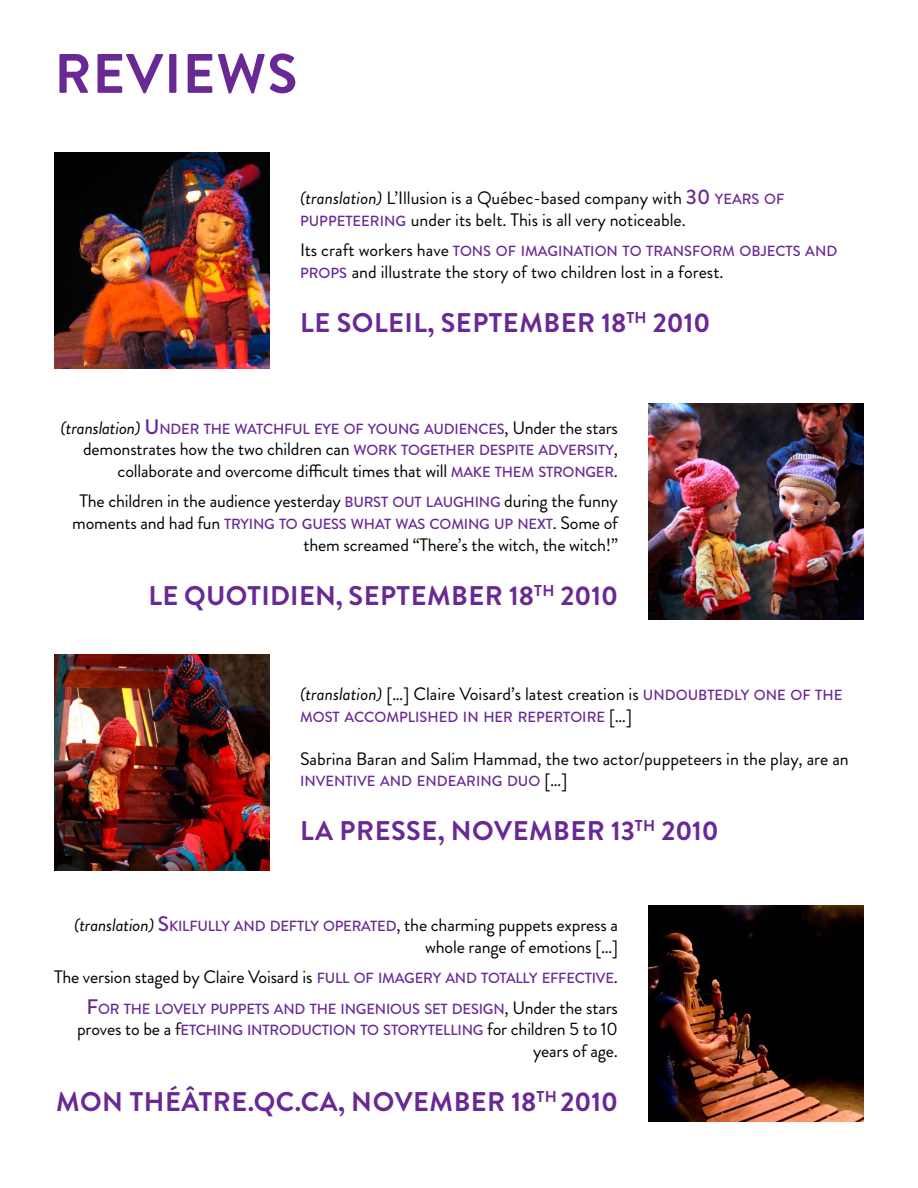
<style>
.page{position:relative;width:918px;height:1188px;background:#fff}
.page>*{position:absolute;margin:0;border:0;box-sizing:border-box;transform-origin:0 0}
.t1{font:700 55.5px "Brandon Grotesque";letter-spacing:.02em;color:#692995}
.t2{font:700 27px "Brandon Grotesque";letter-spacing:.02em;color:#692995}
.t3{font:18px/21.6px "Brandon Grotesque";letter-spacing:-.01em;color:#000;text-align:right}
.t4{font:500 14.7px/21.6px "Brandon Grotesque";letter-spacing:-.015em;color:#692995;text-align:right}
.s1{font-style:italic}
.s2{font-weight:500;font-size:21px;color:#692995}
.s3{font-weight:500;font-size:14.7px;color:#692995}
.s4{font-weight:400;font-size:18px;color:#000}
.s5{font-weight:400;font-style:italic;font-size:18px;color:#000}
.s6{font-size:21px}
</style>
<div class="page">
<img style="left:54px;top:153px;width:216px;height:216px">
<img style="left:648px;top:404px;width:216px;height:216px">
<img style="left:54px;top:655px;width:216px;height:216px">
<img style="left:648px;top:906px;width:216px;height:216px">
<h1 class="t1" style="left:54px;top:35px;width:245px">REVIEWS</h1>
<p class="t3" style="left:300px;top:188px;width:486px;text-align:left"><span class="s1">(translation)</span> L’Illusion is a Québec-based company with <span class="s2">30</span> <span class="s3">YEARS OF<br>PUPPETEERING</span> under its belt. This is all very noticeable.</p>
<p class="t4" style="left:300px;top:241px;width:539px"><span class="s4">Its craft workers have</span> TONS OF IMAGINATION TO TRANSFORM OBJECTS AND</p>
<p class="t3" style="left:300px;top:261px;width:425px"><span class="s3">PROPS</span> and illustrate the story of two children lost in a forest.</p>
<h2 class="t2" style="left:300px;top:304px;width:412px">LE SOLEIL, SEPTEMBER 18<sup>TH</sup> 2010</h2>
<p class="t4" style="left:61px;top:418px;width:559px"><span class="s5">(translation)</span> <span class="s6">U</span> NDER THE WATCHFUL EYE OF YOUNG AUDIENCES<span class="s4">, Under the stars</span></p>
<p class="t3" style="left:83px;top:439px;width:536px">demonstrates how the two children can <span class="s3">WORK TOGETHER DESPITE ADVERSITY</span>, collaborate and overcome difficult times that will <span class="s3">MAKE THEM STRONGER</span>.</p>
<p class="t3" style="left:80px;top:491px;width:540px">The children in the audience yesterday <span class="s3">BURST OUT LAUGHING</span> during the funny</p>
<p class="t4" style="left:72px;top:513px;width:547px"><span class="s4">moments and had fun</span> TRYING TO GUESS WHAT WAS COMING UP NEXT<span class="s4">. Some of</span></p>
<p class="t3" style="left:303px;top:534px;width:316px">them screamed “There’s the witch, the witch!”</p>
<h2 class="t2" style="left:149px;top:576px;width:471px">LE QUOTIDIEN, SEPTEMBER 18<sup>TH</sup> 2010</h2>
<p class="t3" style="left:300px;top:683px;width:544px"><span class="s1">(translation)</span> […] Claire Voisard’s latest creation is <span class="s3">UNDOUBTEDLY ONE OF THE</span></p>
<p class="t4" style="left:300px;top:706px;width:334px">MOST ACCOMPLISHED IN HER REPERTOIRE <span class="s4">[…]</span></p>
<p class="t3" style="left:300px;top:748px;width:550px">Sabrina Baran and Salim Hammad, the two actor/puppeteers in the play, are an</p>
<p class="t4" style="left:300px;top:771px;width:269px">INVENTIVE AND ENDEARING DUO <span class="s4">[…]</span></p>
<h2 class="t2" style="left:300px;top:812px;width:420px">LA PRESSE, NOVEMBER 13<sup>TH</sup> 2010</h2>
<p class="t3" style="left:74px;top:914px;width:545px"><span class="s1">(translation)</span> <span class="s2">S</span><span class="s3">KILFULLY AND DEFTLY OPERATED</span>, the charming puppets express a whole range of emotions […]</p>
<p class="t3" style="left:54px;top:967px;width:565px">The version staged by Claire Voisard is <span class="s3">FULL OF IMAGERY AND TOTALLY EFFECTIVE</span>.</p>
<p class="t4" style="left:77px;top:998px;width:542px"><span class="s6">F</span>OR THE LOVELY PUPPETS AND THE INGENIOUS SET DESIGN<span class="s4">, Under the stars proves to be a f</span>ETCHING INTRODUCTION TO STORYTELLING <span class="s4">for children 5 to 10</span></p>
<p class="t3" style="left:533px;top:1040px;width:86px">years of age.</p>
<h2 class="t2" style="left:56px;top:1083px;width:563px">MON THÉÂTRE.QC.CA, NOVEMBER 18<sup>TH</sup> 2010</h2>
</div>
